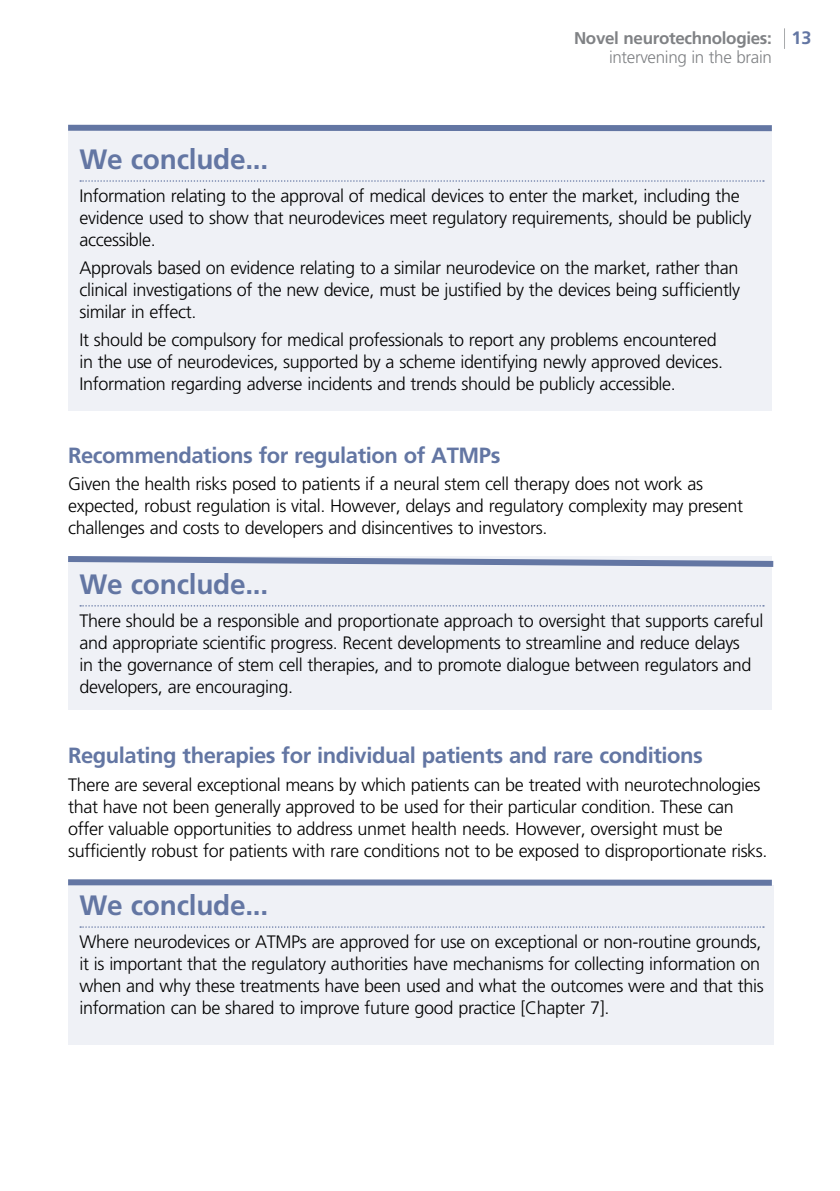
<style>
.page{position:relative;width:840px;height:1191px;background:#fff}
.page>*{position:absolute;margin:0;border:0;box-sizing:border-box;transform-origin:0 0}
.t1{font:700 28px "Frutiger";letter-spacing:-.01em;color:#6376a3}
.t2{font:700 22px "Frutiger";letter-spacing:-.02em;color:#6376a3}
.t3{font:300 18px/22px "Frutiger";letter-spacing:-.02em;color:#000}
.t4{font:700 17px/19px "Frutiger";letter-spacing:-.02em;color:#808285;text-align:center}
.s1{font-size:18px;color:#6376a3}
.s2{font-weight:300}
</style>
<div class="page">
<div style="left:68px;top:131px;width:703px;height:280px;background:#eff1f6"></div>
<div style="left:68px;top:556px;width:703px;height:153px;background:#eff1f6"></div>
<div style="left:68px;top:885px;width:704px;height:160px;background:#eff1f6"></div>
<svg style="left:80px;top:180px;width:683px;height:2px"></svg>
<svg style="left:80px;top:605px;width:683px;height:1px"></svg>
<svg style="left:80px;top:926px;width:683px;height:1px"></svg>
<div style="left:68px;top:125px;width:703px;height:6px;background:#6376a3"></div>
<svg style="left:68px;top:556px;width:706px;height:14px"></svg>
<div style="left:68px;top:879px;width:703px;height:6px;background:#6376a3"></div>
<p class="t4" style="left:573px;top:28px;width:239px">Novel neurotechnologies: <span class="s1">13 </span><span class="s2">intervening in the brain</span></p>
<h1 class="t1" style="left:79px;top:143px;width:190px">We conclude...</h1>
<p class="t3" style="left:79px;top:185px;width:673px">Information relating to the approval of medical devices to enter the market, including the evidence used to show that neurodevices meet regulatory requirements, should be publicly accessible.</p>
<p class="t3" style="left:79px;top:257px;width:662px;text-align:justify">Approvals based on evidence relating to a similar neurodevice on the market, rather than clinical investigations of the new device, must be justified by the devices being sufficiently similar in effect.</p>
<p class="t3" style="left:79px;top:328px;width:644px">It should be compulsory for medical professionals to report any problems encountered in the use of neurodevices, supported by a scheme identifying newly approved devices.<br>Information regarding adverse incidents and trends should be publicly accessible.</p>
<p class="t2" style="left:68px;top:442px;width:433px">Recommendations for regulation of ATMPs</p>
<p class="t3" style="left:68px;top:473px;width:676px">Given the health risks posed to patients if a neural stem cell therapy does not work as expected, robust regulation is vital. However, delays and regulatory complexity may present challenges and costs to developers and disincentives to investors.</p>
<h1 class="t1" style="left:79px;top:567px;width:190px">We conclude...</h1>
<p class="t3" style="left:79px;top:610px;width:685px">There should be a responsible and proportionate approach to oversight that supports careful and appropriate scientific progress. Recent developments to streamline and reduce delays<br>in the governance of stem cell therapies, and to promote dialogue between regulators and developers, are encouraging.</p>
<p class="t2" style="left:68px;top:742px;width:636px">Regulating therapies for individual patients and rare conditions</p>
<p class="t3" style="left:68px;top:773px;width:700px">There are several exceptional means by which patients can be treated with neurotechnologies that have not been generally approved to be used for their particular condition. These can offer valuable opportunities to address unmet health needs. However, oversight must be sufficiently robust for patients with rare conditions not to be exposed to disproportionate risks.</p>
<h1 class="t1" style="left:79px;top:888px;width:190px">We conclude...</h1>
<p class="t3" style="left:79px;top:931px;width:685px">Where neurodevices or ATMPs are approved for use on exceptional or non-routine grounds, it is important that the regulatory authorities have mechanisms for collecting information on when and why these treatments have been used and what the outcomes were and that this information can be shared to improve future good practice [Chapter 7].</p>
</div>
